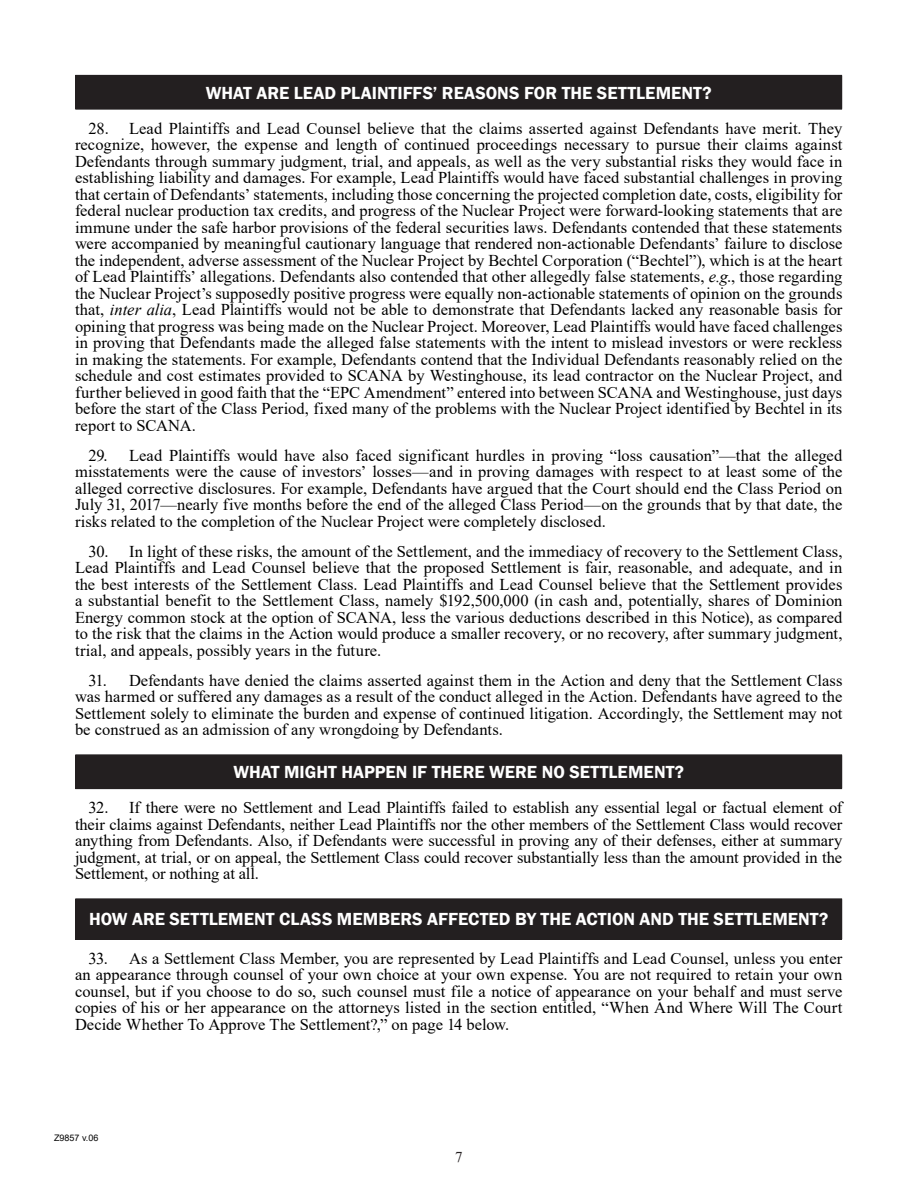
<style>
.page{position:relative;width:918px;height:1188px;background:#fff}
.page>*{position:absolute;margin:0;border:0;box-sizing:border-box;transform-origin:0 0}
.t1{font:600 18px "Franklin Gothic";color:#fff}
.Body_Copy{font:16.5px/16.5px "Times New Roman";color:#000;text-align:justify}
.t2{font:15px "Times New Roman";color:#231f20}
.t3{font:9px "Arial";color:#000}
.s1{font-style:italic}
</style>
<div class="page">
<div style="left:76px;top:75px;width:766px;height:34px;background:#231f20"></div>
<hr style="left:75px;top:75px;width:767px;height:1px;background:#231f20">
<hr style="left:75px;top:76px;width:1px;height:33px;background:#231f20">
<hr style="left:75px;top:109px;width:767px;height:1px;background:#231f20">
<div style="left:76px;top:755px;width:766px;height:34px;background:#231f20"></div>
<hr style="left:75px;top:754px;width:767px;height:1px;background:#231f20">
<hr style="left:75px;top:755px;width:1px;height:33px;background:#231f20">
<hr style="left:75px;top:788px;width:767px;height:1px;background:#231f20">
<div style="left:76px;top:899px;width:766px;height:40px;background:#231f20"></div>
<hr style="left:75px;top:898px;width:767px;height:1px;background:#231f20">
<hr style="left:75px;top:899px;width:1px;height:40px;background:#231f20">
<hr style="left:75px;top:939px;width:767px;height:1px;background:#231f20">
<h1 class="t1" style="left:206px;top:81px;width:507px">WHAT ARE LEAD PLAINTIFFS’ REASONS FOR THE SETTLEMENT?</h1>
<p class="Body_Copy" style="left:75px;top:119px;width:769px;text-indent:14px">28. Lead Plaintiffs and Lead Counsel believe that the claims asserted against Defendants have merit. They recognize, however, the expense and length of continued proceedings necessary to pursue their claims against Defendants through summary judgment, trial, and appeals, as well as the very substantial risks they would face in establishing liability and damages. For example, Lead Plaintiffs would have faced substantial challenges in proving that certain of Defendants’ statements, including those concerning the projected completion date, costs, eligibility for federal nuclear production tax credits, and progress of the Nuclear Project were forward-looking statements that are immune under the safe harbor provisions of the federal securities laws. Defendants contended that these statements were accompanied by meaningful cautionary language that rendered non-actionable Defendants’ failure to disclose the independent, adverse assessment of the Nuclear Project by Bechtel Corporation (“Bechtel”), which is at the heart of Lead Plaintiffs’ allegations. Defendants also contended that other allegedly false statements, <span class="s1">e.g</span>., those regarding the Nuclear Project’s supposedly positive progress were equally non-actionable statements of opinion on the grounds that, <span class="s1">inter alia</span>, Lead Plaintiffs would not be able to demonstrate that Defendants lacked any reasonable basis for opining that progress was being made on the Nuclear Project. Moreover, Lead Plaintiffs would have faced challenges in proving that Defendants made the alleged false statements with the intent to mislead investors or were reckless in making the statements. For example, Defendants contend that the Individual Defendants reasonably relied on the schedule and cost estimates provided to SCANA by Westinghouse, its lead contractor on the Nuclear Project, and further believed in good faith that the “EPC Amendment” entered into between SCANA and Westinghouse, just days before the start of the Class Period, fixed many of the problems with the Nuclear Project identified by Bechtel in its report to SCANA.</p>
<p class="Body_Copy" style="left:75px;top:446px;width:769px;text-indent:14px">29. Lead Plaintiffs would have also faced significant hurdles in proving “loss causation”—that the alleged misstatements were the cause of investors’ losses—and in proving damages with respect to at least some of the alleged corrective disclosures. For example, Defendants have argued that the Court should end the Class Period on July 31, 2017—nearly five months before the end of the alleged Class Period—on the grounds that by that date, the risks related to the completion of the Nuclear Project were completely disclosed.</p>
<p class="Body_Copy" style="left:75px;top:542px;width:769px;text-indent:14px">30. In light of these risks, the amount of the Settlement, and the immediacy of recovery to the Settlement Class, Lead Plaintiffs and Lead Counsel believe that the proposed Settlement is fair, reasonable, and adequate, and in the best interests of the Settlement Class. Lead Plaintiffs and Lead Counsel believe that the Settlement provides a substantial benefit to the Settlement Class, namely $192,500,000 (in cash and, potentially, shares of Dominion Energy common stock at the option of SCANA, less the various deductions described in this Notice), as compared to the risk that the claims in the Action would produce a smaller recovery, or no recovery, after summary judgment, trial, and appeals, possibly years in the future.</p>
<p class="Body_Copy" style="left:75px;top:671px;width:769px;text-indent:14px">31. Defendants have denied the claims asserted against them in the Action and deny that the Settlement Class was harmed or suffered any damages as a result of the conduct alleged in the Action. Defendants have agreed to the Settlement solely to eliminate the burden and expense of continued litigation. Accordingly, the Settlement may not be construed as an admission of any wrongdoing by Defendants.</p>
<h1 class="t1" style="left:233px;top:761px;width:452px">WHAT MIGHT HAPPEN IF THERE WERE NO SETTLEMENT?</h1>
<p class="Body_Copy" style="left:75px;top:799px;width:769px;text-indent:14px">32. If there were no Settlement and Lead Plaintiffs failed to establish any essential legal or factual element of their claims against Defendants, neither Lead Plaintiffs nor the other members of the Settlement Class would recover anything from Defendants. Also, if Defendants were successful in proving any of their defenses, either at summary judgment, at trial, or on appeal, the Settlement Class could recover substantially less than the amount provided in the Settlement, or nothing at all.</p>
<h1 class="t1" style="left:89px;top:908px;width:741px">HOW ARE SETTLEMENT CLASS MEMBERS AFFECTED BY THE ACTION AND THE SETTLEMENT?</h1>
<p class="Body_Copy" style="left:75px;top:949px;width:769px;text-indent:14px">33. As a Settlement Class Member, you are represented by Lead Plaintiffs and Lead Counsel, unless you enter an appearance through counsel of your own choice at your own expense. You are not required to retain your own counsel, but if you choose to do so, such counsel must file a notice of appearance on your behalf and must serve copies of his or her appearance on the attorneys listed in the section entitled, “When And Where Will The Court Decide Whether To Approve The Settlement?,” on page 14 below.</p>
<p class="t3" style="left:54px;top:1131px;width:46px">Z9857 v.06</p>
<p class="t2" style="left:455px;top:1146px;width:9px">7</p>
</div>
